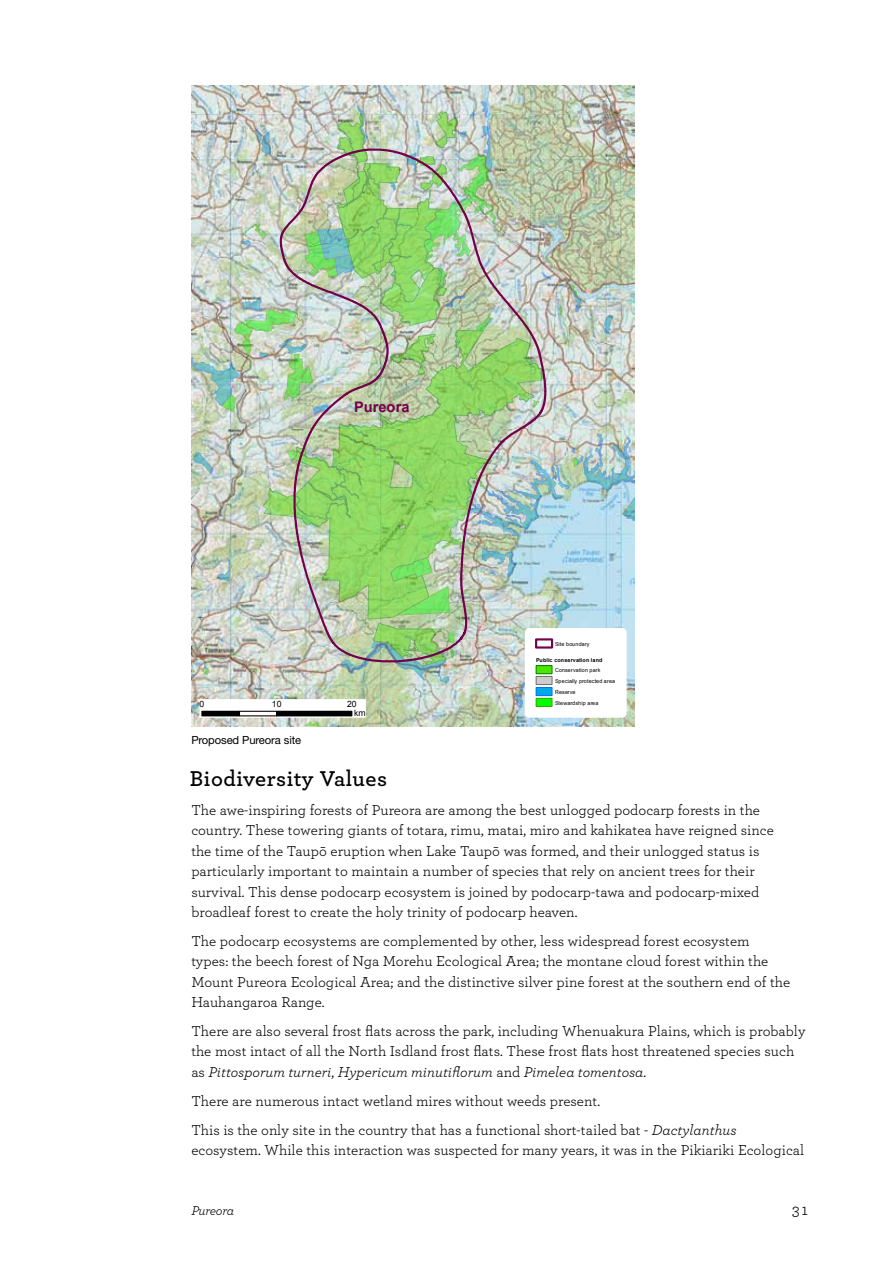
<style>
.page{position:relative;width:893px;height:1263px;background:#fff}
.page>*{position:absolute;margin:0;border:0;box-sizing:border-box;transform-origin:0 0}
.t1{font:600 22.5px "Archer";letter-spacing:.02em;color:#000}
.t2{font:16.5px "Archer";color:#000}
.t3{font:15px/20.4px "Archer";letter-spacing:.005em;color:#000}
.t4{font:700 14.55px "Arial";color:#73004c}
.t5{font:italic 13.5px "Archer";letter-spacing:-.02em;color:#000}
.t6{font:11.25px "Helvetica Neue LT Std";letter-spacing:-.01em;color:#000}
.t7{font:8.7px/8.7px "Arial";color:#000}
.t8{font:5.4px/10.9px "Arial";letter-spacing:.02em;color:#000}
.t9{font:700 5.4px "Arial";letter-spacing:.02em;color:#000}
.s1{font-style:italic}
</style>
<div class="page">
<img style="left:191px;top:85px;width:444px;height:16px">
<img style="left:191px;top:101px;width:444px;height:625px">
<div style="left:535px;top:638px;width:18px;height:11px;border:2px solid #73004c"></div>
<div style="left:536px;top:666px;width:16px;height:8px;background:#4ce600"></div>
<div style="left:536px;top:665px;width:16px;height:9px;border:1px solid #008200"></div>
<div style="left:536px;top:676px;width:16px;height:8px;background:#ccc"></div>
<div style="left:536px;top:676px;width:16px;height:9px;border:1px solid #6e6e6e"></div>
<div style="left:536px;top:687px;width:16px;height:9px;background:#00a9e6"></div>
<div style="left:536px;top:687px;width:16px;height:9px;border:1px solid #0070ff"></div>
<div style="left:536px;top:698px;width:16px;height:8px;background:#0f0"></div>
<div style="left:536px;top:698px;width:16px;height:9px;border:1px solid #38a800"></div>
<p class="t4" style="left:354px;top:397px;width:57px">Pureora</p>
<p class="t7" style="left:199px;top:700px;width:6px">0</p>
<p class="t7" style="left:272px;top:700px;width:11px">10</p>
<p class="t7" style="left:354px;top:700px;width:13px;text-indent:-7px">20 km</p>
<p class="t6" style="left:191px;top:733px;width:111px">Proposed Pureora site</p>
<p class="t8" style="left:555px;top:638px;width:36px">Site boundary</p>
<p class="t9" style="left:536px;top:656px;width:68px">Public conservation land</p>
<p class="t8" style="left:555px;top:664px;width:62px">Conservation park<br>Specially protected area<br>Reserve<br>Stewardship area</p>
<h1 class="t1" style="left:190px;top:762px;width:199px">Biodiversity Values</h1>
<p class="t3" style="left:191px;top:799px;width:584px">The awe-inspiring forests of Pureora are among the best unlogged podocarp forests in the country. These towering giants of totara, rimu, matai, miro and kahikatea have reigned since the time of the Taupō eruption when Lake Taupō was formed, and their unlogged status is particularly important to maintain a number of species that rely on ancient trees for their survival. This dense podocarp ecosystem is joined by podocarp-tawa and podocarp-mixed broadleaf forest to create the holy trinity of podocarp heaven.</p>
<p class="t3" style="left:191px;top:930px;width:600px">The podocarp ecosystems are complemented by other, less widespread forest ecosystem types: the beech forest of Nga Morehu Ecological Area; the montane cloud forest within the Mount Pureora Ecological Area; and the distinctive silver pine forest at the southern end of the Hauhangaroa Range.</p>
<p class="t3" style="left:191px;top:1020px;width:616px">There are also several frost flats across the park, including Whenuakura Plains, which is probably the most intact of all the North Isdland frost flats. These frost flats host threatened species such as <span class="s1">Pittosporum turneri</span>, <span class="s1">Hypericum minutiflorum</span> and <span class="s1">Pimelea tomentosa</span>.</p>
<p class="t3" style="left:191px;top:1085px;width:547px;line-height:29px">There are numerous intact wetland mires without weeds present.<br>This is the only site in the country that has a functional short-tailed bat - <span class="s1">Dactylanthus</span></p>
<p class="t3" style="left:191px;top:1139px;width:614px">ecosystem. While this interaction was suspected for many years, it was in the Pikiariki Ecological</p>
<p class="t5" style="left:191px;top:1201px;width:44px">Pureora</p>
<p class="t2" style="left:792px;top:1198px;width:18px">31</p>
</div>
